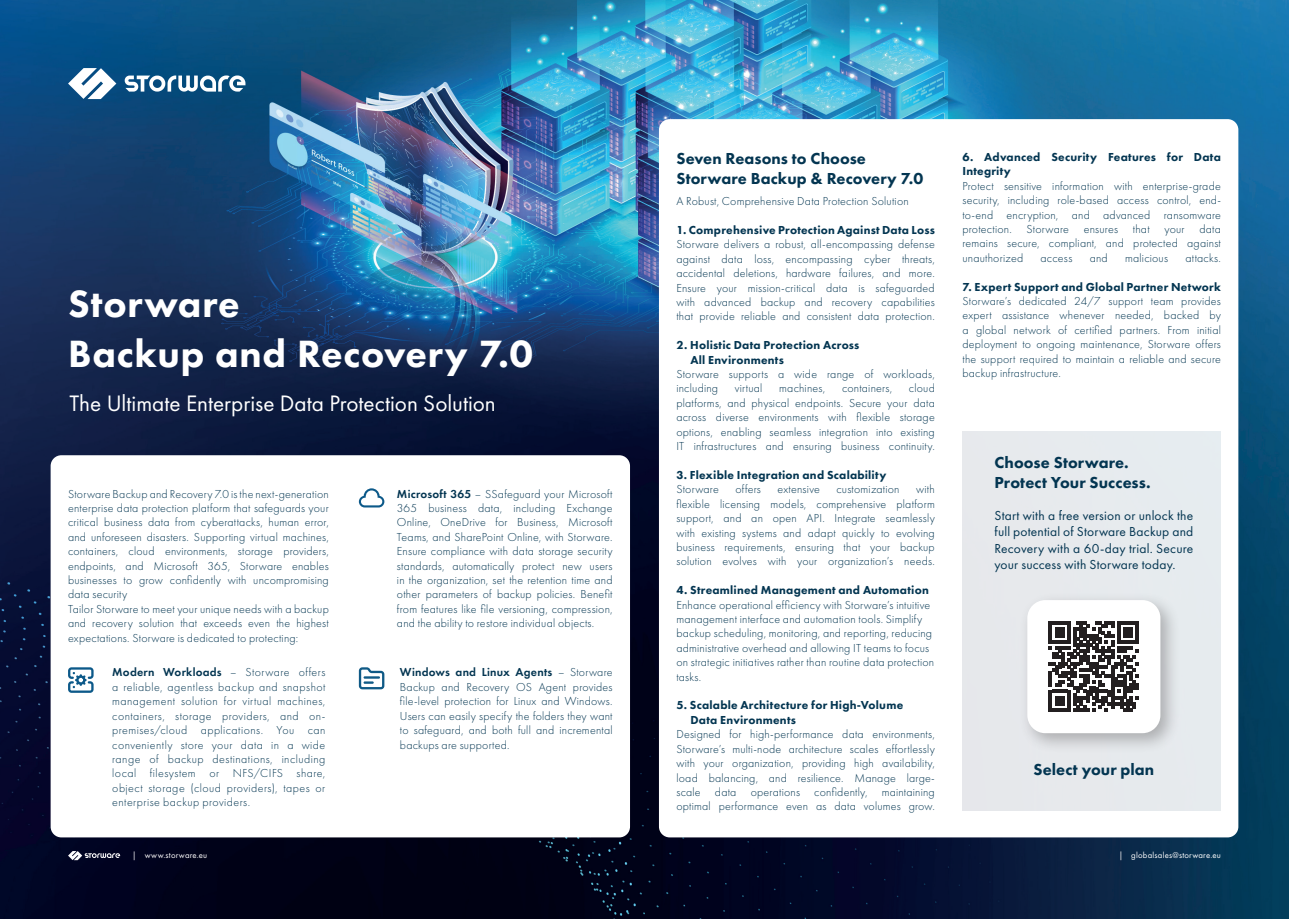
<style>
.page{position:relative;width:1289px;height:919px;background:#fff}
.page>*{position:absolute;margin:0;border:0;box-sizing:border-box;transform-origin:0 0}
.t1{font:800 39.45px "Futura PT";letter-spacing:.02em;color:#fff}
.Highlighted_section_text{font:23.25px "Futura PT";color:#fff}
.t2{font:800 16.5px/19.8px "Futura PT";letter-spacing:.005em;color:#033551}
.t3{font:13.5px/16.2px "Futura PT";letter-spacing:.015em;color:#033551;text-align:justify}
.t4{font:300 12px/14.4px "Futura PT";letter-spacing:.015em;color:#033551;text-align:justify}
.t5{font:800 12px/14.4px "Futura PT";letter-spacing:.02em;color:#033551}
.t6{font:8.7px "Futura PT";letter-spacing:.025em;color:#fff}
.s1{font-weight:600}
</style>
<div class="page">
<img style="left:0;top:0;width:1288px;height:918px">
<svg style="left:68px;top:68px;width:48px;height:31px"></svg>
<svg style="left:125px;top:75px;width:120px;height:17px"></svg>
<svg style="left:68px;top:851px;width:52px;height:9px"></svg>
<svg style="left:659px;top:119px;width:579px;height:718px"></svg>
<div style="left:1018px;top:591px;width:162px;height:162px;background:#231f20;opacity:.3"></div>
<div style="left:1027px;top:600px;width:133px;height:133px;background:#fff;border-radius:18px"></div>
<svg style="left:1048px;top:621px;width:90px;height:90px"></svg>
<div style="left:51px;top:455px;width:579px;height:382px;background:#fff;border-radius:11px"></div>
<svg style="left:68px;top:667px;width:26px;height:25px"></svg>
<svg style="left:359px;top:488px;width:25px;height:19px"></svg>
<svg style="left:359px;top:667px;width:25px;height:22px"></svg>
<p class="t1" style="left:68px;top:279px;width:173px">Storware</p>
<p class="t1" style="left:68px;top:329px;width:466px">Backup and Recovery 7.0</p>
<p class="Highlighted_section_text" style="left:69px;top:390px;width:428px">The Ultimate Enterprise Data Protection Solution</p>
<p class="t4" style="left:68px;top:486px;width:262px">Storware Backup and Recovery 7.0 is the next-generation enterprise data protection platform that safeguards your critical business data from cyberattacks, human error, and unforeseen disasters. Supporting virtual machines, containers, cloud environments, storage providers, endpoints, and Microsoft 365, Storware enables businesses to grow confidently with uncompromising data security</p>
<p class="t4" style="left:68px;top:601px;width:262px">Tailor Storware to meet your unique needs with a backup and recovery solution that exceeds even the highest expectations. Storware is dedicated to protecting:</p>
<p class="t4" style="left:112px;top:665px;width:214px"><span class="s1">Modern Workloads</span> – Storware offers a reliable, agentless backup and snapshot management solution for virtual machines, containers, storage providers, and on&shy;premises/cloud applications. You can conveniently store your data in a wide range of backup destinations, including local filesystem or NFS/CIFS share, object storage (cloud providers), tapes or enterprise backup providers.</p>
<p class="t4" style="left:397px;top:486px;width:217px"><span class="s1">Microsoft 365</span> – SSafeguard your Microsoft 365 business data, including Exchange Online, OneDrive for Business, Microsoft Teams, and SharePoint Online, with Storware.<br>Ensure compliance with data storage security standards, automatically protect new users in the organization, set the retention time and other parameters of backup policies. Benefit from features like file versioning, compression, and the ability to restore individual objects.</p>
<p class="t4" style="left:400px;top:665px;width:214px"><span class="s1">Windows and Linux Agents</span> – Storware Backup and Recovery OS Agent provides file-level protection for Linux and Windows.<br>Users can easily specify the folders they want to safeguard, and both full and incremental backups are supported.</p>
<p class="t2" style="left:676px;top:149px;width:248px">Seven Reasons to Choose<br>Storware Backup &amp; Recovery 7.0</p>
<p class="t4" style="left:676px;top:194px;width:234px">A Robust, Comprehensive Data Protection Solution</p>
<p class="t5" style="left:676px;top:222px;width:260px">1. Comprehensive Protection Against Data Loss</p>
<p class="t4" style="left:676px;top:237px;width:260px">Storware delivers a robust, all-encompassing defense against data loss, encompassing cyber threats, accidental deletions, hardware failures, and more.<br>Ensure your mission-critical data is safeguarded with advanced backup and recovery capabilities that provide reliable and consistent data protection.</p>
<p class="t5" style="left:690px;top:338px;width:171px;text-indent:-14px">2. Holistic Data Protection Across<br>All Environments</p>
<p class="t4" style="left:676px;top:367px;width:260px">Storware supports a wide range of workloads, including</p>
<p class="t4" style="left:676px;top:381px;width:260px;text-indent:232px">cloud platforms, and physical endpoints. Secure your data across diverse environments with flexible storage options, enabling seamless integration into existing IT infrastructures and ensuring business continuity.</p>
<p class="t5" style="left:676px;top:467px;width:211px">3. Flexible Integration and Scalability</p>
<p class="t4" style="left:676px;top:482px;width:44px">Storware</p>
<p class="t4" style="left:735px;top:482px;width:27px">offers</p>
<p class="t4" style="left:777px;top:482px;width:44px">extensive</p>
<p class="t4" style="left:836px;top:482px;width:65px">customization</p>
<p class="t4" style="left:735px;top:381px;width:29px">virtual</p>
<p class="t4" style="left:779px;top:381px;width:48px">machines,</p>
<p class="t4" style="left:842px;top:381px;width:52px">containers,</p>
<p class="t4" style="left:676px;top:482px;width:260px;text-indent:240px">with flexible licensing models, comprehensive platform support, and an open API. Integrate seamlessly with existing systems and adapt quickly to evolving business requirements, ensuring that your backup solution evolves with your organization’s needs.</p>
<p class="t5" style="left:676px;top:582px;width:254px">4. Streamlined Management and Automation</p>
<p class="t4" style="left:676px;top:597px;width:259px;text-align:left">Enhance operational efficiency with Storware’s intuitive management interface and automation tools. Simplify backup scheduling, monitoring, and reporting, reducing administrative overhead and allowing IT teams to focus on strategic initiatives rather than routine data protection tasks.</p>
<p class="t5" style="left:690px;top:698px;width:214px;text-indent:-14px">5. Scalable Architecture for High-Volume<br>Data Environments</p>
<p class="t4" style="left:676px;top:727px;width:260px">Designed for high-performance data environments, Storware’s multi-node architecture scales effortlessly with your organization, providing high availability, load balancing, and resilience. Manage large&shy;scale data operations confidently, maintaining optimal performance even as data volumes grow.</p>
<p class="t5" style="left:962px;top:149px;width:260px">6. Advanced Security Features for Data<br>Integrity</p>
<p class="t4" style="left:962px;top:179px;width:260px">Protect sensitive information with enterprise-grade security, including role-based access control, end&shy;to-end encryption, and advanced ransomware protection. Storware ensures that your data remains secure, compliant, and protected against unauthorized</p>
<p class="t4" style="left:1040px;top:251px;width:33px">access</p>
<p class="t4" style="left:1089px;top:251px;width:20px">and</p>
<p class="t4" style="left:1125px;top:251px;width:44px">malicious</p>
<p class="t4" style="left:1185px;top:251px;width:37px">attacks.</p>
<p class="t5" style="left:962px;top:279px;width:260px">7. Expert Support and Global Partner Network</p>
<p class="t4" style="left:962px;top:294px;width:260px">Storware’s dedicated 24/7 support team provides expert assistance whenever needed, backed by a global network of certified partners. From initial deployment to ongoing maintenance, Storware offers the support required to maintain a reliable and secure backup infrastructure.</p>
<p class="t2" style="left:994px;top:452px;width:136px">Choose Storware.</p>
<p class="t2" style="left:994px;top:472px;width:158px">Protect Your Success.</p>
<p class="t3" style="left:994px;top:507px;width:200px">Start with a free version or unlock the full potential of Storware Backup and Recovery with a 60-day trial. Secure your success with Storware today.</p>
<p class="t2" style="left:1033px;top:759px;width:122px">Select your plan</p>
<p class="t6" style="left:132px;top:849px;width:77px">| www.storware.eu</p>
<p class="t6" style="left:1118px;top:849px;width:104px">| globalsales@storware.eu</p>
</div>
